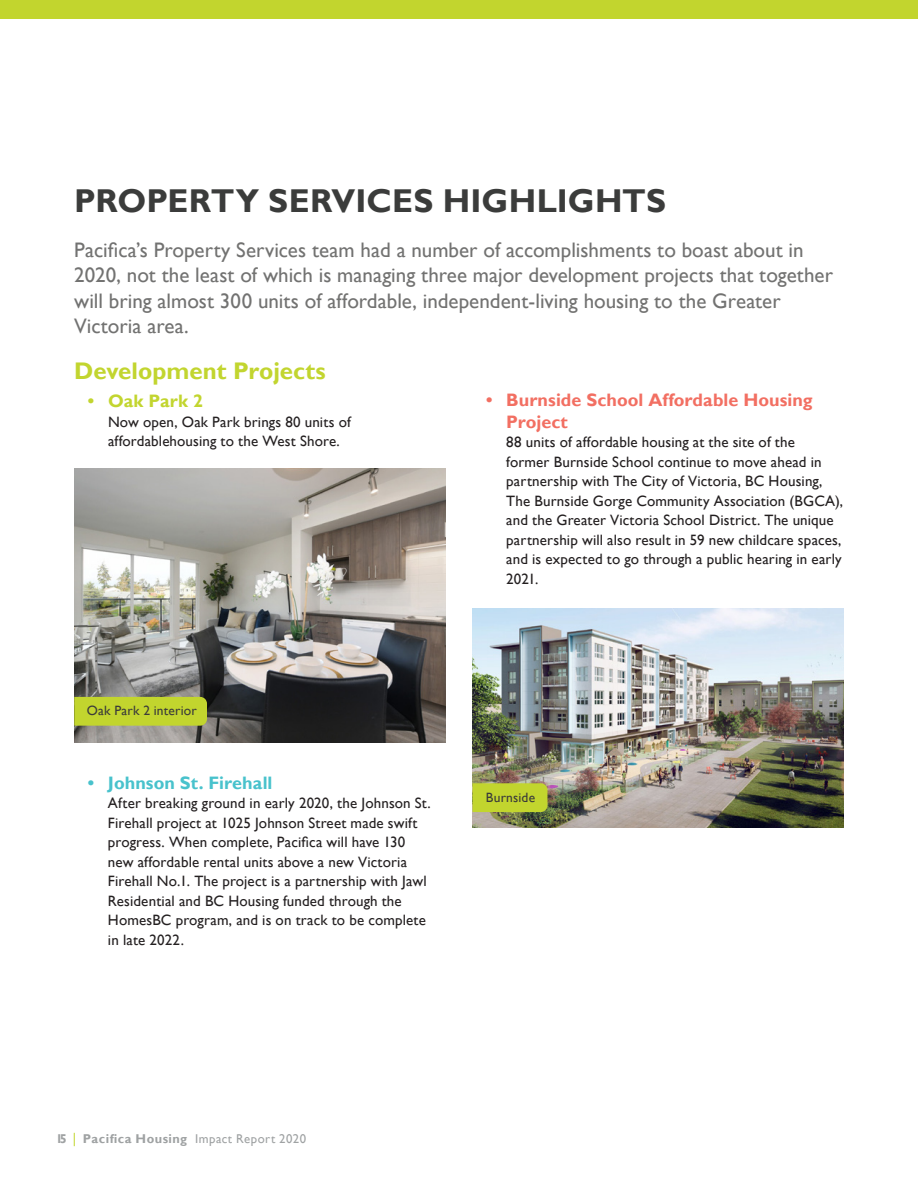
<style>
.page{position:relative;width:918px;height:1188px;background:#fff}
.page>*{position:absolute;margin:0;border:0;box-sizing:border-box;transform-origin:0 0}
.Pacifica_H1{font:700 33px "Gill Sans";letter-spacing:.005em;color:#3b3c3b}
.Pacifica_H2{font:700 24px "Gill Sans";color:#c2d52f}
.Pacifica_Intro{font:21px "Gill Sans";color:#727271}
.Pacifica_H3{font:700 18px/21.6px "Gill Sans";color:#f26f62}
.Pacifica_H3-2{font:700 18px "Gill Sans";letter-spacing:.005em;color:#48c2cc}
.Pacifica_H3-3{font:700 18px "Gill Sans";letter-spacing:.01em;color:#c2d52f}
.Pacifica_bullets{font:15px "Gill Sans";letter-spacing:.01em;color:#242021}
.Pacifica_bullets-2{font:15px/19.5px "Gill Sans";letter-spacing:.01em;color:#231f20}
.Pacifica_Body{font:13.5px "Gill Sans";letter-spacing:.015em;color:#3b3b3a}
.t1{font:12.75px "Gill Sans";letter-spacing:.04em;color:#9fa2a3}
.t2{font:700 12.75px "Gill Sans";color:#9fa2a3}
.s1{font-weight:700}
</style>
<div class="page">
<div style="left:0;top:0;width:918px;height:19px;background:#c2d52e"></div>
<img style="left:74px;top:468px;width:372px;height:275px">
<div style="left:74px;top:697px;width:133px;height:29px;background:#c2d52e"></div>
<img style="left:472px;top:609px;width:372px;height:218px">
<div style="left:472px;top:783px;width:76px;height:29px;background:#c2d52e"></div>
<svg style="left:74px;top:1133px;width:1px;height:13px"></svg>
<h1 class="Pacifica_H1" style="left:74px;top:181px;width:593px">PROPERTY SERVICES HIGHLIGHTS</h1>
<p class="Pacifica_Intro" style="left:74px;top:238px;width:731px">Pacifica’s Property Services team had a number of accomplishments to boast about in</p>
<p class="Pacifica_Intro" style="left:74px;top:263px;width:760px">2020, not the least of which is managing three major development projects that together</p>
<p class="Pacifica_Intro" style="left:74px;top:288px;width:708px">will bring almost 300 units of affordable, independent-living housing to the Greater</p>
<p class="Pacifica_Intro" style="left:74px;top:314px;width:116px">Victoria area.</p>
<h2 class="Pacifica_H2" style="left:74px;top:357px;width:253px">Development Projects</h2>
<h3 class="Pacifica_H3-3" style="left:88px;top:390px;width:117px">• Oak Park 2</h3>
<p class="Pacifica_bullets" style="left:108px;top:413px;width:244px">Now open, Oak Park brings 80 units of</p>
<p class="Pacifica_bullets" style="left:108px;top:433px;width:233px">affordablehousing to the West Shore.</p>
<p class="Pacifica_Body" style="left:87px;top:703px;width:111px">Oak Park 2 interior</p>
<h3 class="Pacifica_H3-2" style="left:88px;top:772px;width:186px">• Johnson St. Firehall</h3>
<p class="Pacifica_bullets" style="left:108px;top:795px;width:324px">After breaking ground in early 2020, the Johnson St.</p>
<p class="Pacifica_bullets" style="left:108px;top:814px;width:311px">Firehall project at 1025 Johnson Street made swift</p>
<p class="Pacifica_bullets" style="left:108px;top:834px;width:299px">progress. When complete, Pacifica will have 130</p>
<p class="Pacifica_bullets" style="left:108px;top:853px;width:301px">new affordable rental units above a new Victoria</p>
<p class="Pacifica_bullets" style="left:108px;top:873px;width:320px">Firehall No.1. The project is a partnership with Jawl</p>
<p class="Pacifica_bullets" style="left:108px;top:892px;width:295px">Residential and BC Housing funded through the</p>
<p class="Pacifica_bullets" style="left:108px;top:912px;width:319px">HomesBC program, and is on track to be complete</p>
<p class="Pacifica_bullets" style="left:108px;top:931px;width:78px">in late 2022.</p>
<h3 class="Pacifica_H3" style="left:506px;top:390px;width:308px;text-indent:-20px">• Burnside School Affordable Housing<br>Project</h3>
<p class="Pacifica_bullets-2" style="left:506px;top:433px;width:339px">88 units of affordable housing at the site of the<br>former Burnside School continue to move ahead in partnership with The City of Victoria, BC Housing, The Burnside Gorge Community Association (BGCA), and the Greater Victoria School District. The unique partnership will also result in 59 new childcare spaces, and is expected to go through a public hearing in early 2021.</p>
<p class="Pacifica_Body" style="left:486px;top:789px;width:51px">Burnside</p>
<p class="t2" style="left:56px;top:1131px;width:13px">15</p>
<p class="t1" style="left:83px;top:1131px;width:225px"><span class="s1">Pacifica Housing</span> Impact Report 2020</p>
</div>
